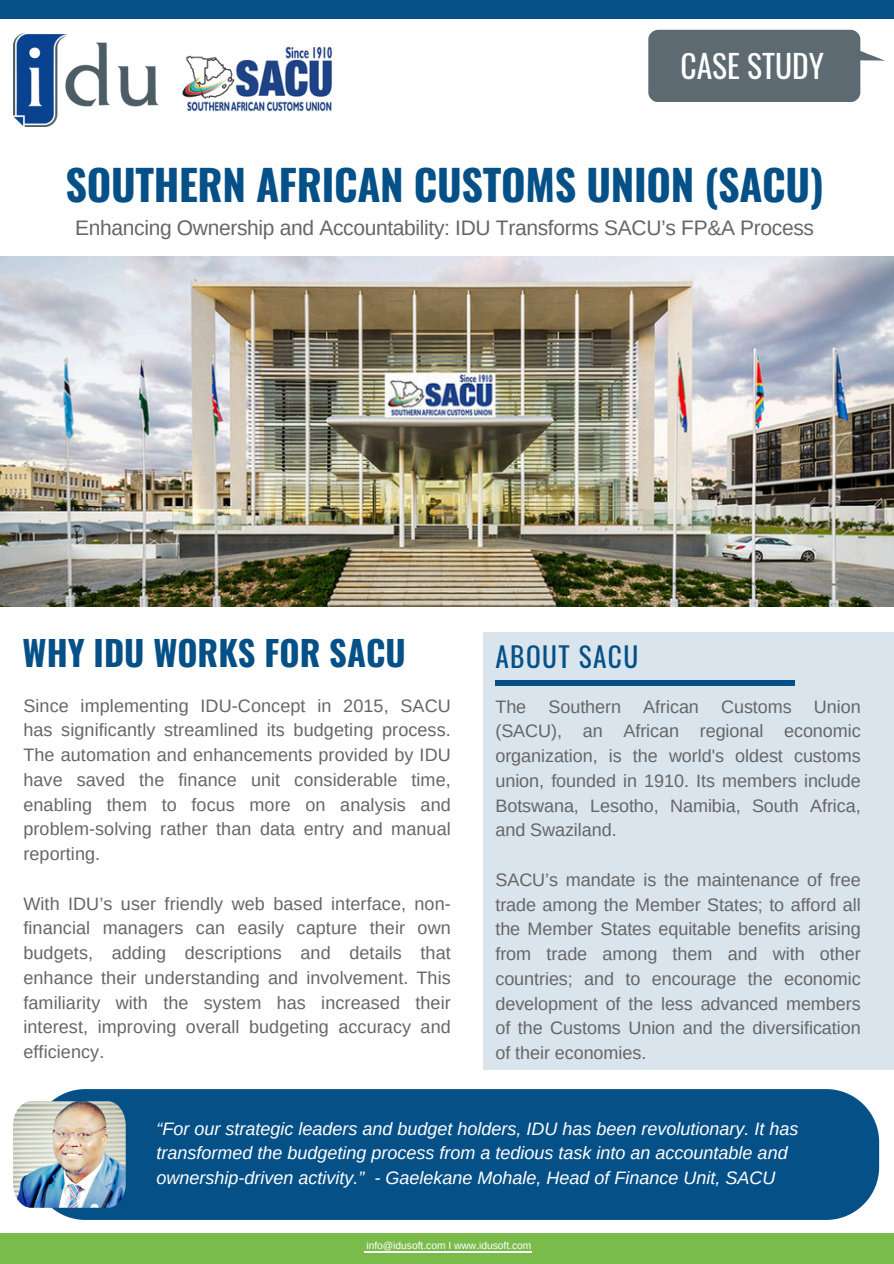
<style>
.page{position:relative;width:894px;height:1264px;background:#fff}
.page>*{position:absolute;margin:0;border:0;box-sizing:border-box;transform-origin:0 0}
.t1{font:700 42px "Oswald";letter-spacing:-.01em;color:#055087}
.t2{font:700 34.5px "Oswald";color:#055087}
.t3{font:31.5px "Oswald";color:#fff}
.t4{font:27.45px "Oswald";letter-spacing:.05em;color:#055087}
.t5{font:21px "Arimo";letter-spacing:-.015em;color:#666}
.t6{font:18px/24.8px "Arimo";color:#666;text-align:justify}
.t7{font:italic 18px/24.8px "Arimo";color:#fff}
.t8{font:10.2px "Arimo";color:#fff}
</style>
<div class="page">
<div style="left:0;top:0;width:893px;height:19px;background:#055087"></div>
<img style="left:13px;top:33px;width:145px;height:94px">
<svg style="left:648px;top:30px;width:237px;height:72px;background:#6e797f"></svg>
<div style="left:0;top:1233px;width:893px;height:30px;background:#7abc4b"></div>
<img style="left:182px;top:46px;width:151px;height:66px">
<img style="left:0;top:256px;width:893px;height:350px">
<div style="left:483px;top:631px;width:410px;height:438px;background:#d9e4ed"></div>
<div style="left:495px;top:680px;width:299px;height:6px;background:#055087"></div>
<div style="left:32px;top:1089px;width:846px;height:130px;background:#055087"></div>
<img style="left:13px;top:1101px;width:113px;height:106px">
<hr style="left:366px;top:1250px;width:165px;height:2px;background:#fff">
<h6 class="t3" style="left:680px;top:41px;width:145px">CASE STUDY</h6>
<h4 class="t1" style="left:66px;top:152px;width:759px">SOUTHERN AFRICAN CUSTOMS UNION (SACU)</h4>
<p class="t5" style="left:75px;top:215px;width:740px">Enhancing Ownership and Accountability: IDU Transforms SACU’s FP&amp;A Process</p>
<h2 class="t2" style="left:23px;top:626px;width:384px">WHY IDU WORKS FOR SACU</h2>
<h5 class="t6" style="left:23px;top:693px;width:429px">Since implementing IDU-Concept in 2015, SACU has significantly streamlined its budgeting process.<br>The automation and enhancements provided by IDU have saved the finance unit considerable time, enabling them to focus more on analysis and problem-solving rather than data entry and manual reporting.</h5>
<p class="t6" style="left:23px;top:891px;width:429px">With IDU’s user friendly web based interface, non&shy;financial managers can easily capture their own budgets, adding descriptions and details that enhance their understanding and involvement. This familiarity with the system has increased their interest, improving overall budgeting accuracy and efficiency.</p>
<h6 class="t4" style="left:495px;top:634px;width:144px">ABOUT SACU</h6>
<h6 class="t6" style="left:495px;top:694px;width:367px">The Southern African Customs Union (SACU), an African regional economic organization, is the world's oldest customs union, founded in 1910. Its members include Botswana, Lesotho, Namibia, South Africa, and Swaziland.</h6>
<p class="t6" style="left:495px;top:867px;width:367px">SACU’s mandate is the maintenance of free trade among the Member States; to afford all the Member States equitable benefits arising from trade among them and with other countries; and to encourage the economic development of the less advanced members of the Customs Union and the diversification of their economies.</p>
<h6 class="t7" style="left:156px;top:1115px;width:643px">“For our strategic leaders and budget holders, IDU has been revolutionary. It has transformed the budgeting process from a tedious task into an accountable and ownership-driven activity.” - Gaelekane Mohale, Head of Finance Unit, SACU</h6>
<h6 class="t8" style="left:366px;top:1239px;width:166px">info@idusoft.com I www.idusoft.com</h6>
</div>
